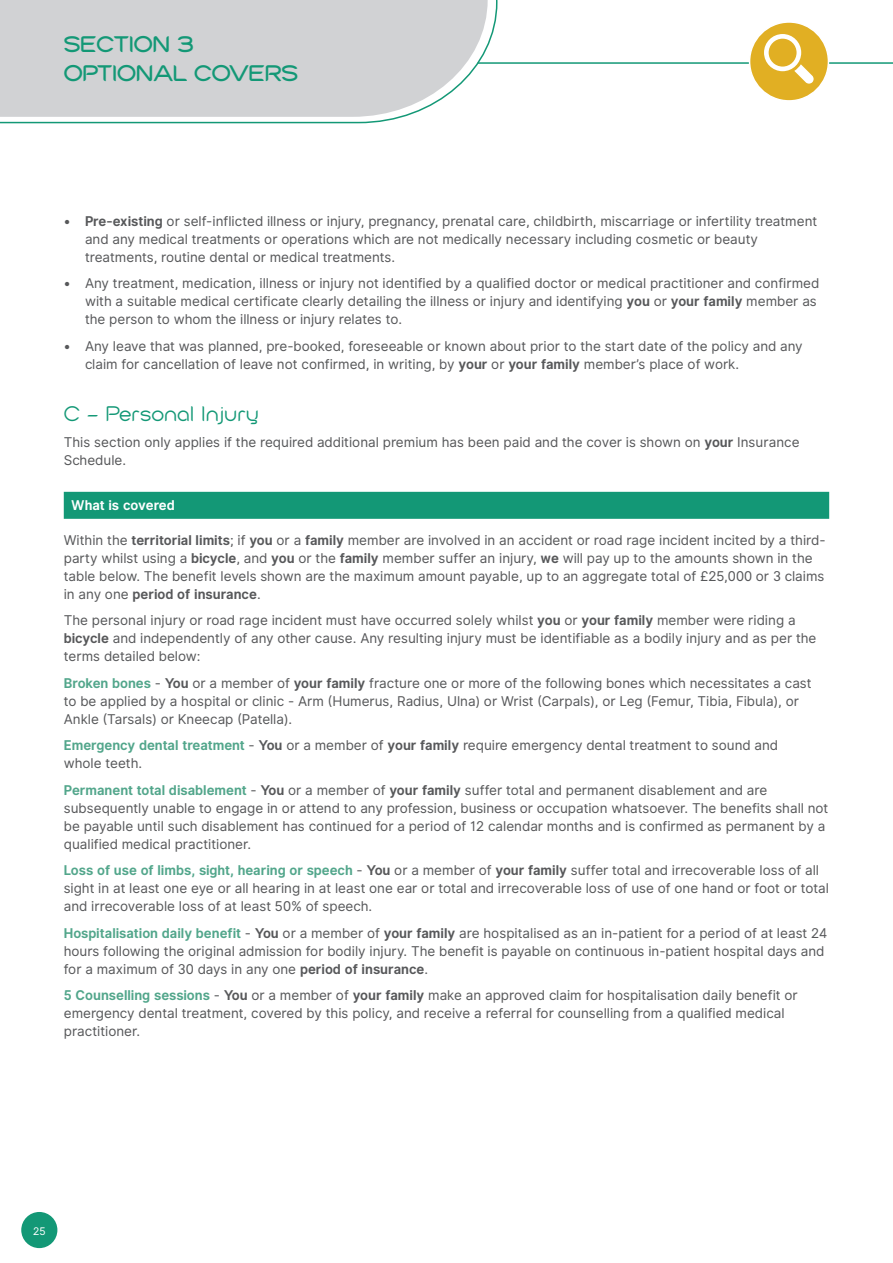
<style>
.page{position:relative;width:893px;height:1263px;background:#fff}
.page>*{position:absolute;margin:0;border:0;box-sizing:border-box;transform-origin:0 0}
.SECTION_HEADER{font:700 24px/28.8px "Cabourg";letter-spacing:-.01em;color:#139876}
.SUB1{font:22.5px "Cabourg";color:#139876}
.BODY_COPY{font:13.5px/18px "Inter UI";color:#57585a}
.BODY_COPY-2{font:700 13.5px "Inter UI";letter-spacing:-.005em;color:#fff}
.DEF_INDENT_2{font:10.5px "Inter UI";color:#fff}
.s1{font-weight:700}
.s2{font-weight:700;color:#52a68b}
</style>
<div class="page">
<div style="left:64px;top:492px;width:765px;height:27px;background:#139876"></div>
<div style="left:21px;top:1212px;width:36px;height:36px;background:#139876;border-radius:50%"></div>
<svg style="left:0;top:0;width:498px;height:124px;background:#d3d6d7"></svg>
<hr style="left:478px;top:62px;width:415px;height:2px;background:#139876">
<div style="left:750px;top:22px;width:78px;height:79px;background:#e1af23;border-radius:50%"></div>
<div style="left:749px;top:21px;width:80px;height:81px;border:2px solid #fff;border-radius:50%"></div>
<svg style="left:764px;top:34px;width:50px;height:50px"></svg>
<p class="SECTION_HEADER" style="left:64px;top:30px;width:236px">SECTION 3<br>OPTIONAL COVERS</p>
<p class="BODY_COPY" style="left:85px;top:212px;width:734px;text-indent:-21px">• <span class="s1">Pre-existing</span> or self-inflicted illness or injury, pregnancy, prenatal care, childbirth, miscarriage or infertility treatment and any medical treatments or operations which are not medically necessary including cosmetic or beauty treatments, routine dental or medical treatments.</p>
<p class="BODY_COPY" style="left:85px;top:274px;width:736px;text-indent:-21px">• Any treatment, medication, illness or injury not identified by a qualified doctor or medical practitioner and confirmed with a suitable medical certificate clearly detailing the illness or injury and identifying <span class="s1">you</span> or <span class="s1">your family</span> member as the person to whom the illness or injury relates to.</p>
<p class="BODY_COPY" style="left:85px;top:337px;width:719px;text-indent:-21px">• Any leave that was planned, pre-booked, foreseeable or known about prior to the start date of the policy and any claim for cancellation of leave not confirmed, in writing, by <span class="s1">your</span> or <span class="s1">your family</span> member’s place of work.</p>
<p class="SUB1" style="left:64px;top:402px;width:197px">C - Personal Injury</p>
<p class="BODY_COPY" style="left:64px;top:433px;width:737px">This section only applies if the required additional premium has been paid and the cover is shown on <span class="s1">your</span> Insurance<br>Schedule.</p>
<p class="BODY_COPY-2" style="left:71px;top:496px;width:105px">What is covered</p>
<p class="BODY_COPY" style="left:64px;top:531px;width:763px">Within the <span class="s1">territorial limits</span>; if <span class="s1">you</span> or a <span class="s1">family</span> member are involved in an accident or road rage incident incited by a third&shy;party whilst using a <span class="s1">bicycle</span>, and <span class="s1">you</span> or the <span class="s1">family</span> member suffer an injury, <span class="s1">we</span> will pay up to the amounts shown in the table below. The benefit levels shown are the maximum amount payable, up to an aggregate total of £25,000 or 3 claims in any one <span class="s1">period of insurance</span>.</p>
<p class="BODY_COPY" style="left:64px;top:611px;width:754px">The personal injury or road rage incident must have occurred solely whilst <span class="s1">you</span> or <span class="s1">your family</span> member were riding a <span class="s1">bicycle</span> and independently of any other cause. Any resulting injury must be identifiable as a bodily injury and as per the terms detailed below:</p>
<p class="BODY_COPY" style="left:64px;top:674px;width:749px"><span class="s2">Broken bones</span> - <span class="s1">You</span> or a member of <span class="s1">your family</span> fracture one or more of the following bones which necessitates a cast to be applied by a hospital or clinic - Arm (Humerus, Radius, Ulna) or Wrist (Carpals), or Leg (Femur, Tibia, Fibula), or<br>Ankle (Tarsals) or Kneecap (Patella).</p>
<p class="BODY_COPY" style="left:64px;top:736px;width:716px"><span class="s2">Emergency dental treatment</span> - <span class="s1">You</span> or a member of <span class="s1">your family</span> require emergency dental treatment to sound and whole teeth.</p>
<p class="BODY_COPY" style="left:64px;top:781px;width:766px"><span class="s2">Permanent total disablement</span> - <span class="s1">You</span> or a member of <span class="s1">your family</span> suffer total and permanent disablement and are subsequently unable to engage in or attend to any profession, business or occupation whatsoever. The benefits shall not be payable until such disablement has continued for a period of 12 calendar months and is confirmed as permanent by a qualified medical practitioner.</p>
<p class="BODY_COPY" style="left:64px;top:861px;width:767px"><span class="s2">Loss of use of limbs, sight, hearing or speech</span> - <span class="s1">You</span> or a member of <span class="s1">your family</span> suffer total and irrecoverable loss of all sight in at least one eye or all hearing in at least one ear or total and irrecoverable loss of use of one hand or foot or total and irrecoverable loss of at least 50% of speech.</p>
<p class="BODY_COPY" style="left:64px;top:924px;width:765px"><span class="s2">Hospitalisation daily benefit</span> - <span class="s1">You</span> or a member of <span class="s1">your family</span> are hospitalised as an in-patient for a period of at least 24 hours following the original admission for bodily injury. The benefit is payable on continuous in-patient hospital days and for a maximum of 30 days in any one <span class="s1">period of insurance</span>.</p>
<p class="BODY_COPY" style="left:64px;top:986px;width:735px"><span class="s2">5 Counselling sessions</span> - <span class="s1">You</span> or a member of <span class="s1">your family</span> make an approved claim for hospitalisation daily benefit or emergency dental treatment, covered by this policy, and receive a referral for counselling from a qualified medical practitioner.</p>
<p class="DEF_INDENT_2" style="left:33px;top:1224px;width:14px">25</p>
</div>
